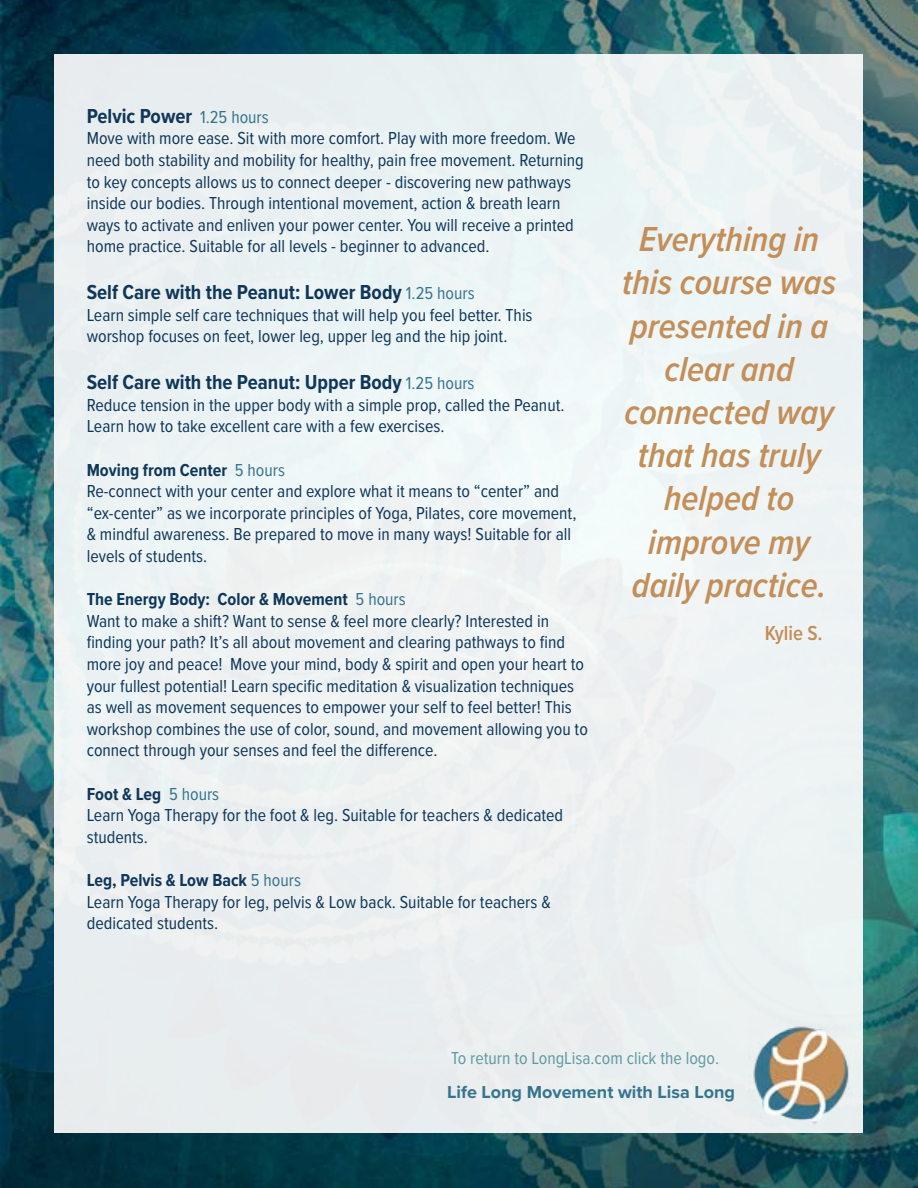
<style>
.page{position:relative;width:918px;height:1188px;background:#fff}
.page>*{position:absolute;margin:0;border:0;box-sizing:border-box;transform-origin:0 0}
.t1{font:italic 600 36px/43.2px "Proxima Nova Cond";color:#c38e58;text-align:center}
.t2{font:700 21px "Proxima Nova Cond";color:#0f375a}
.t3{font:600 21px "Proxima Nova Cond";color:#c38e58}
.t4{font:18px/21.6px "Proxima Nova Cond";color:#0f375a}
.t5{font:18px "Proxima Nova Cond";color:#5f9aa4}
.t6{font:700 18px "Proxima Nova";color:#35748e}
.s1{font-weight:400;font-size:18px;color:#35748e}
.s2{font-weight:700}
.s3{color:#35748e}
</style>
<div class="page">
<img style="left:0;top:0;width:918px;height:1188px">
<div style="left:55px;top:55px;width:808px;height:1078px;background:#ecf2f2"></div>
<img style="left:753px;top:1026px;width:96px;height:99px">
<p class="t2" style="left:87px;top:103px;width:184px">Pelvic Power <span class="s1">1.25 hours</span></p>
<p class="t4" style="left:87px;top:128px;width:499px">Move with more ease. Sit with more comfort. Play with more freedom. We need both stability and mobility for healthy, pain free movement. Returning to key concepts allows us to connect deeper - discovering new pathways inside our bodies. Through intentional movement, action &amp; breath learn ways to activate and enliven your power center. You will receive a printed home practice. Suitable for all levels - beginner to advanced.</p>
<p class="t2" style="left:87px;top:280px;width:389px">Self Care with the Peanut: Lower Body <span class="s1">1.25 hours</span></p>
<p class="t4" style="left:87px;top:304px;width:447px">Learn simple self care techniques that will help you feel better. This worshop focuses on feet, lower leg, upper leg and the hip joint.</p>
<p class="t2" style="left:87px;top:370px;width:389px">Self Care with the Peanut: Upper Body <span class="s1">1.25 hours</span></p>
<p class="t4" style="left:87px;top:394px;width:479px">Reduce tension in the upper body with a simple prop, called the Peanut.<br>Learn how to take excellent care with a few exercises.</p>
<p class="t4" style="left:87px;top:459px;width:491px"><span class="s2">Moving from Center</span> <span class="s3">5 hours<br></span>Re-connect with your center and explore what it means to “center” and “ex-center” as we incorporate principles of Yoga, Pilates, core movement, &amp; mindful awareness. Be prepared to move in many ways! Suitable for all levels of students.</p>
<p class="t4" style="left:87px;top:589px;width:503px"><span class="s2">The Energy Body: Color &amp; Movement</span> <span class="s3">5 hours<br></span>Want to make a shift? Want to sense &amp; feel more clearly? Interested in finding your path? It’s all about movement and clearing pathways to find more joy and peace! Move your mind, body &amp; spirit and open your heart to your fullest potential! Learn specific meditation &amp; visualization techniques as well as movement sequences to empower your self to feel better! This workshop combines the use of color, sound, and movement allowing you to connect through your senses and feel the difference.</p>
<p class="t4" style="left:87px;top:783px;width:478px"><span class="s2">Foot &amp; Leg</span> <span class="s3">5 hours<br></span>Learn Yoga Therapy for the foot &amp; leg. Suitable for teachers &amp; dedicated students.</p>
<p class="t4" style="left:87px;top:870px;width:465px"><span class="s2">Leg, Pelvis &amp; Low Back</span> <span class="s3">5 hours<br></span>Learn Yoga Therapy for leg, pelvis &amp; Low back. Suitable for teachers &amp; dedicated students.</p>
<h1 class="t1" style="left:622px;top:218px;width:215px">Everything in this course was presented in a clear and connected way that has truly helped to improve my daily practice.</h1>
<p class="t3" style="left:765px;top:620px;width:60px">Kylie S.</p>
<p class="t5" style="left:451px;top:1047px;width:269px">To return to LongLisa.com click the logo.</p>
<p class="t6" style="left:447px;top:1081px;width:289px">Life Long Movement with Lisa Long</p>
</div>
